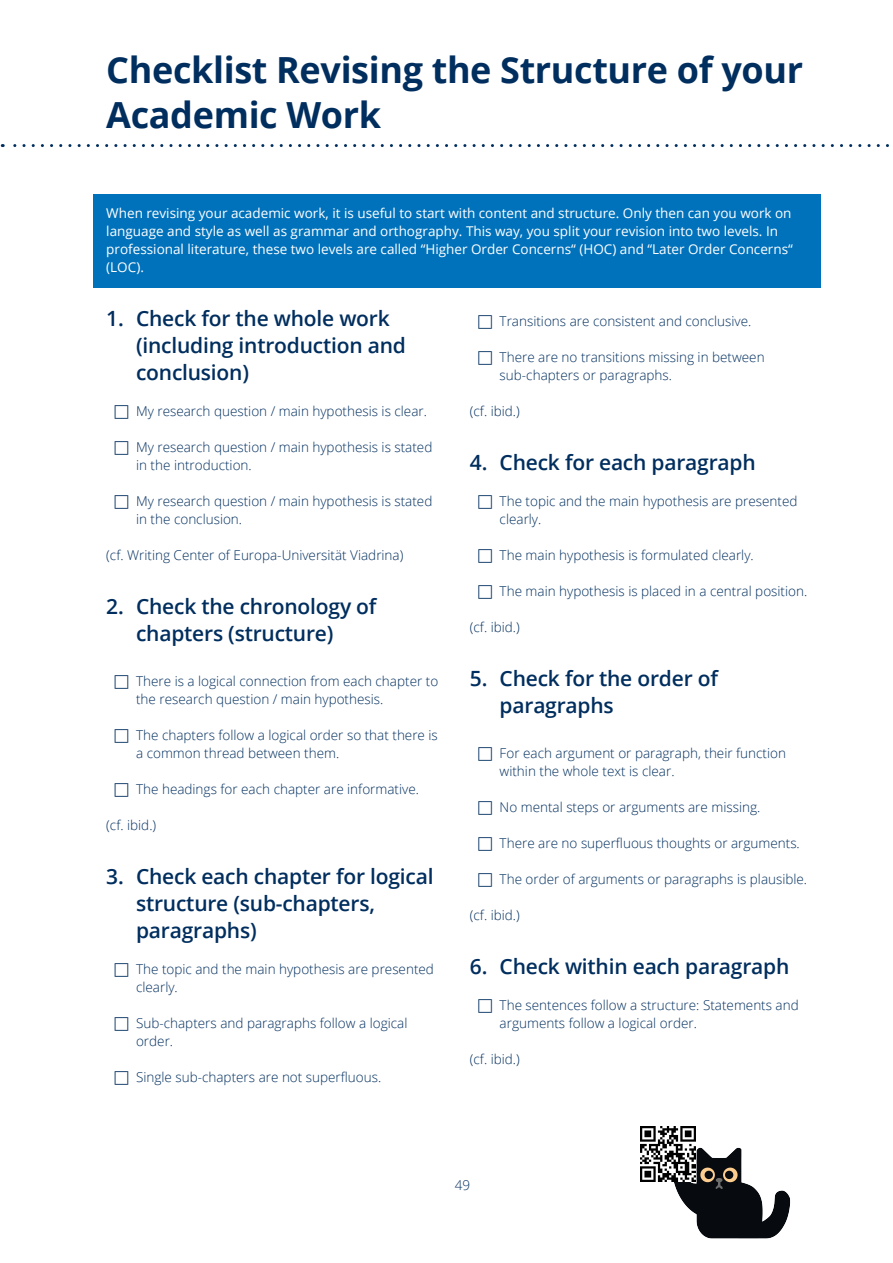
<style>
.page{position:relative;width:893px;height:1263px;background:#fff}
.page>*{position:absolute;margin:0;border:0;box-sizing:border-box;transform-origin:0 0}
.H1_Überschrift_Kapitel{font:700 36px/45px "Open Sans";letter-spacing:-.01em;color:#002e5e}
.t1{font:600 21px/27px "Open Sans";letter-spacing:-.01em;color:#002e5e}
.t2{font:300 13.5px/18px "Open Sans";color:#002e5e}
.p_Blauer_Infokasten{font:13.5px/18px "Open Sans";color:#fff}
</style>
<div class="page">
<svg style="left:2px;top:144px;width:887px;height:3px"></svg>
<div style="left:94px;top:194px;width:727px;height:94px;background:#0072bc"></div>
<img style="left:648px;top:1147px;width:143px;height:92px">
<img style="left:641px;top:1127px;width:55px;height:54px">
<h1 class="H1_Überschrift_Kapitel" style="left:106px;top:46px;width:698px">Checklist Revising the Structure of your<br>Academic Work</h1>
<p class="p_Blauer_Infokasten" style="left:106px;top:203px;width:688px">When revising your academic work, it is useful to start with content and structure. Only then can you work on language and style as well as grammar and orthography. This way, you split your revision into two levels. In professional literature, these two levels are called “Higher Order Concerns“ (HOC) and “Later Order Concerns“ (LOC).</p>
<p class="t1" style="left:136px;top:304px;width:271px;text-indent:-30px">1. Check for the whole work (including introduction and conclusion)</p>
<p class="t2" style="left:136px;top:401px;width:292px">My research question / main hypothesis is clear.</p>
<p class="t2" style="left:136px;top:437px;width:298px">My research question / main hypothesis is stated in the introduction.</p>
<p class="t2" style="left:136px;top:491px;width:298px">My research question / main hypothesis is stated in the conclusion.</p>
<p class="t2" style="left:106px;top:545px;width:299px">(cf. Writing Center of Europa-Universität Viadrina)</p>
<p class="t1" style="left:136px;top:592px;width:242px;text-indent:-30px">2. Check the chronology of chapters (structure)</p>
<p class="t2" style="left:136px;top:671px;width:304px">There is a logical connection from each chapter to the research question / main hypothesis.</p>
<p class="t2" style="left:136px;top:725px;width:303px">The chapters follow a logical order so that there is a common thread between them.</p>
<p class="t2" style="left:136px;top:779px;width:284px">The headings for each chapter are informative.</p>
<p class="t2" style="left:106px;top:815px;width:51px">(cf. ibid.)</p>
<p class="t1" style="left:136px;top:862px;width:299px;text-indent:-30px">3. Check each chapter for logical structure (sub-chapters, paragraphs)</p>
<p class="t2" style="left:136px;top:959px;width:299px">The topic and the main hypothesis are presented clearly.</p>
<p class="t2" style="left:136px;top:1013px;width:273px">Sub-chapters and paragraphs follow a logical order.</p>
<p class="t2" style="left:136px;top:1067px;width:247px">Single sub-chapters are not superfluous.</p>
<p class="t2" style="left:500px;top:311px;width:253px">Transitions are consistent and conclusive.</p>
<p class="t2" style="left:500px;top:347px;width:267px">There are no transitions missing in between sub-chapters or paragraphs.</p>
<p class="t2" style="left:470px;top:401px;width:51px">(cf. ibid.)</p>
<p class="t1" style="left:470px;top:448px;width:287px">4. Check for each paragraph</p>
<p class="t2" style="left:500px;top:491px;width:299px">The topic and the main hypothesis are presented clearly.</p>
<p class="t2" style="left:500px;top:545px;width:256px">The main hypothesis is formulated clearly.</p>
<p class="t2" style="left:500px;top:581px;width:309px">The main hypothesis is placed in a central position.</p>
<p class="t2" style="left:470px;top:617px;width:51px">(cf. ibid.)</p>
<p class="t1" style="left:500px;top:664px;width:220px;text-indent:-30px">5. Check for the order of paragraphs</p>
<p class="t2" style="left:500px;top:743px;width:288px">For each argument or paragraph, their function within the whole text is clear.</p>
<p class="t2" style="left:500px;top:797px;width:262px">No mental steps or arguments are missing.</p>
<p class="t2" style="left:500px;top:833px;width:302px">There are no superfluous thoughts or arguments.</p>
<p class="t2" style="left:500px;top:869px;width:309px">The order of arguments or paragraphs is plausible.</p>
<p class="t2" style="left:470px;top:905px;width:51px">(cf. ibid.)</p>
<p class="t1" style="left:470px;top:952px;width:321px">6. Check within each paragraph</p>
<p class="t2" style="left:500px;top:995px;width:301px">The sentences follow a structure: Statements and arguments follow a logical order.</p>
<p class="t2" style="left:470px;top:1049px;width:51px">(cf. ibid.)</p>
<p class="t2" style="left:455px;top:1175px;width:17px">49</p>
</div>
